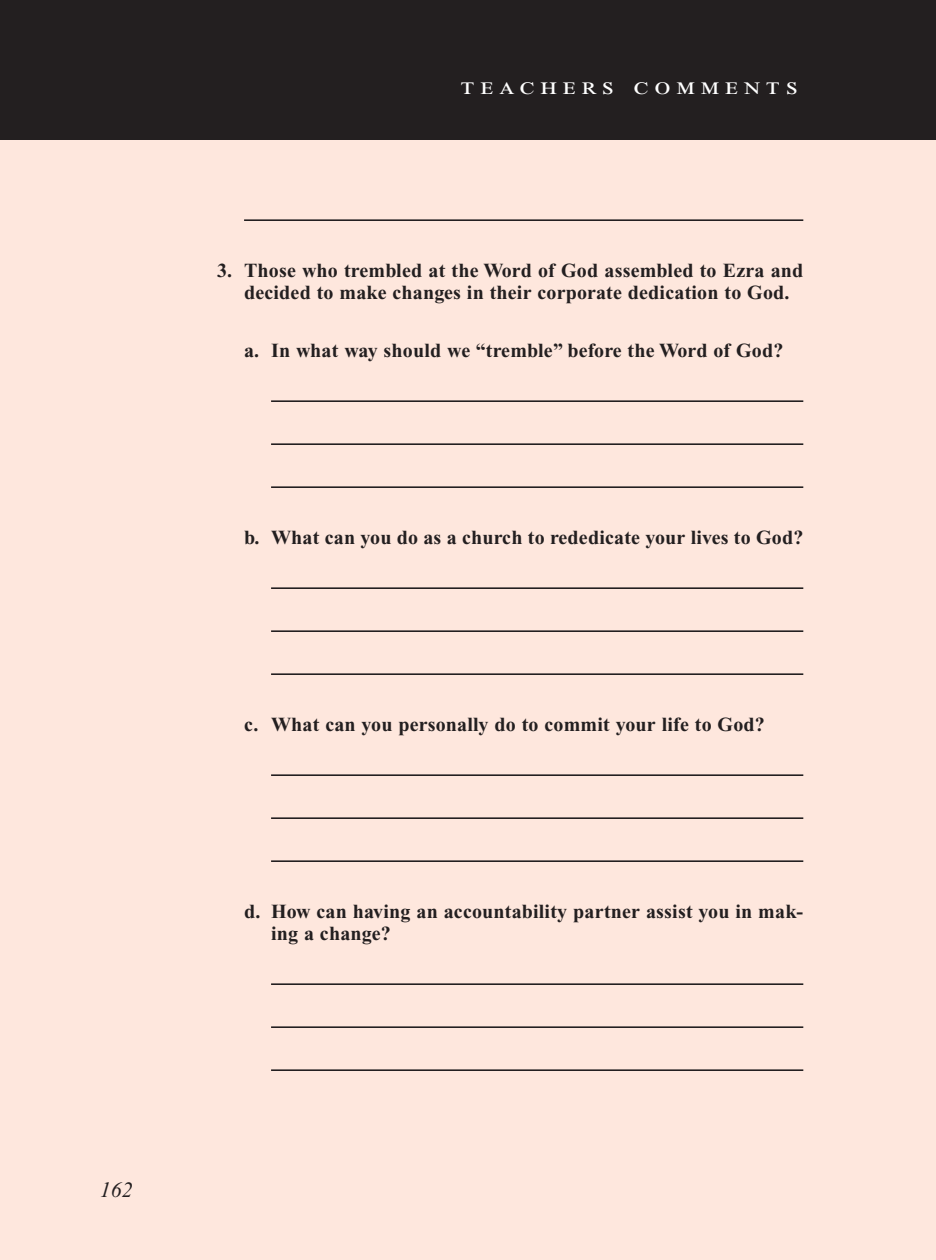
<style>
.page{position:relative;width:936px;height:1260px;background:#fff}
.page>*{position:absolute;margin:0;border:0;box-sizing:border-box;transform-origin:0 0}
.Teachers_Comments_He{font:24px "Times New Roman PS Std";letter-spacing:.2em;color:#fff;scale:1.2 1}
.PageNumbers{font:italic 22px "Times New Roman PS Std";color:#231f20}
.LifeApplication{font:700 20px/22px "Times New Roman PS Std";letter-spacing:.01em;color:#231f20}
</style>
<div class="page">
<div style="left:0;top:134px;width:936px;height:1126px;background:#fee7dd"></div>
<hr style="left:244px;top:219px;width:559px;height:2px;background:#231f20">
<hr style="left:271px;top:400px;width:532px;height:2px;background:#231f20">
<hr style="left:271px;top:443px;width:532px;height:2px;background:#231f20">
<hr style="left:271px;top:486px;width:532px;height:2px;background:#231f20">
<hr style="left:271px;top:587px;width:532px;height:2px;background:#231f20">
<hr style="left:271px;top:630px;width:532px;height:2px;background:#231f20">
<hr style="left:271px;top:673px;width:532px;height:2px;background:#231f20">
<hr style="left:271px;top:774px;width:532px;height:2px;background:#231f20">
<hr style="left:271px;top:817px;width:532px;height:2px;background:#231f20">
<hr style="left:271px;top:860px;width:532px;height:2px;background:#231f20">
<hr style="left:271px;top:983px;width:532px;height:2px;background:#231f20">
<hr style="left:271px;top:1026px;width:532px;height:2px;background:#231f20">
<hr style="left:271px;top:1069px;width:532px;height:2px;background:#231f20">
<div style="left:0;top:0;width:936px;height:140px;background:#231f20"></div>
<p class="Teachers_Comments_He" style="left:461px;top:73px;width:283px">teachers comments</p>
<p class="LifeApplication" style="left:244px;top:260px;width:561px;text-indent:-27px">3. Those who trembled at the Word of God assembled to Ezra and decided to make changes in their corporate dedication to God.</p>
<p class="LifeApplication" style="left:244px;top:340px;width:541px">a. In what way should we “tremble” before the Word of God?</p>
<p class="LifeApplication" style="left:244px;top:527px;width:561px">b. What can you do as a church to rededicate your lives to God?</p>
<p class="LifeApplication" style="left:244px;top:714px;width:522px">c. What can you personally do to commit your life to God?</p>
<p class="LifeApplication" style="left:271px;top:901px;width:534px;text-indent:-27px">d. How can having an accountability partner assist you in mak&shy;ing a change?</p>
<p class="PageNumbers" style="left:100px;top:1178px;width:34px">162</p>
</div>
